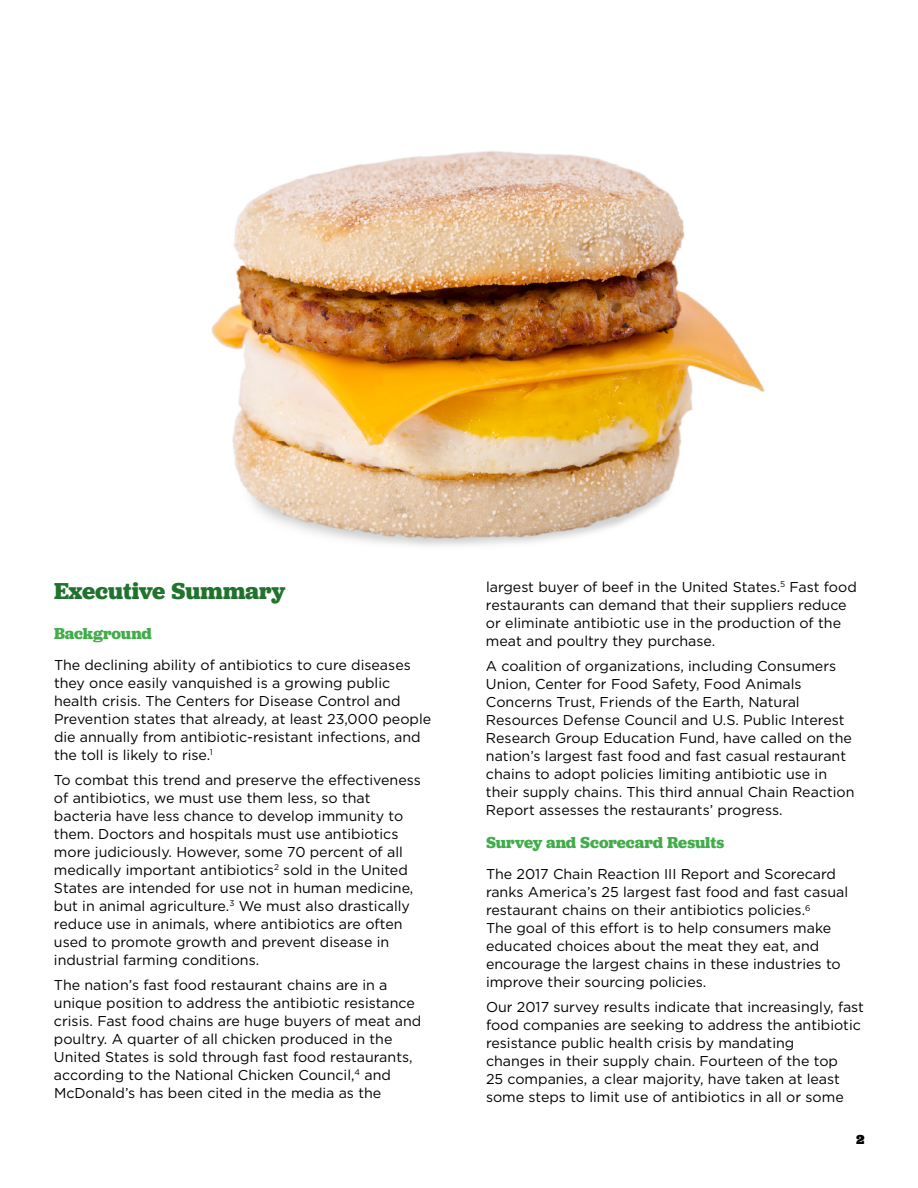
<style>
.page{position:relative;width:918px;height:1188px;background:#fff}
.page>*{position:absolute;margin:0;border:0;box-sizing:border-box;transform-origin:0 0}
.t1{font:700 24px "Jubilat";letter-spacing:-.005em;color:#1f732d}
.t2{font:700 16.5px "Jubilat";letter-spacing:-.01em;color:#41ad49}
.t3{font:14.25px/18px "Gotham";color:#000}
.t4{font:900 13.5px "Jubilat";color:#000}
</style>
<div class="page">
<img style="left:211px;top:151px;width:554px;height:395px">
<h1 class="t1" style="left:54px;top:575px;width:233px">Executive Summary</h1>
<p class="t2" style="left:54px;top:622px;width:99px">Background</p>
<p class="t3" style="left:54px;top:656px;width:379px">The declining ability of antibiotics to cure diseases they once easily vanquished is a growing public health crisis. The Centers for Disease Control and Prevention states that already, at least 23,000 people die annually from antibiotic-resistant infections, and the toll is likely to rise.<sup>1</sup></p>
<p class="t3" style="left:54px;top:771px;width:368px">To combat this trend and preserve the effectiveness of antibiotics, we must use them less, so that bacteria have less chance to develop immunity to them. Doctors and hospitals must use antibiotics more judiciously. However, some 70 percent of all medically important antibiotics<sup>2</sup> sold in the United States are intended for use not in human medicine, but in animal agriculture.<sup>3</sup> We must also drastically reduce use in animals, where antibiotics are often used to promote growth and prevent disease in industrial farming conditions.</p>
<p class="t3" style="left:54px;top:975px;width:369px">The nation’s fast food restaurant chains are in a unique position to address the antibiotic resistance crisis. Fast food chains are huge buyers of meat and poultry. A quarter of all chicken produced in the United States is sold through fast food restaurants, according to the National Chicken Council,<sup>4</sup> and McDonald’s has been cited in the media as the</p>
<p class="t3" style="left:486px;top:578px;width:372px">largest buyer of beef in the United States.<sup>5</sup> Fast food restaurants can demand that their suppliers reduce or eliminate antibiotic use in the production of the meat and poultry they purchase.</p>
<p class="t3" style="left:486px;top:657px;width:370px">A coalition of organizations, including Consumers Union, Center for Food Safety, Food Animals Concerns Trust, Friends of the Earth, Natural Resources Defense Council and U.S. Public Interest Research Group Education Fund, have called on the nation’s largest fast food and fast casual restaurant chains to adopt policies limiting antibiotic use in their supply chains. This third annual Chain Reaction Report assesses the restaurants’ progress.</p>
<p class="t2" style="left:486px;top:832px;width:240px">Survey and Scorecard Results</p>
<p class="t3" style="left:486px;top:865px;width:364px">The 2017 Chain Reaction III Report and Scorecard ranks America’s 25 largest fast food and fast casual restaurant chains on their antibiotics policies.<sup>6<br></sup>The goal of this effort is to help consumers make educated choices about the meat they eat, and encourage the largest chains in these industries to improve their sourcing policies.</p>
<p class="t3" style="left:486px;top:998px;width:379px">Our 2017 survey results indicate that increasingly, fast food companies are seeking to address the antibiotic resistance public health crisis by mandating<br>changes in their supply chain. Fourteen of the top<br>25 companies, a clear majority, have taken at least some steps to limit use of antibiotics in all or some</p>
<p class="t4" style="left:856px;top:1131px;width:10px">2</p>
</div>
